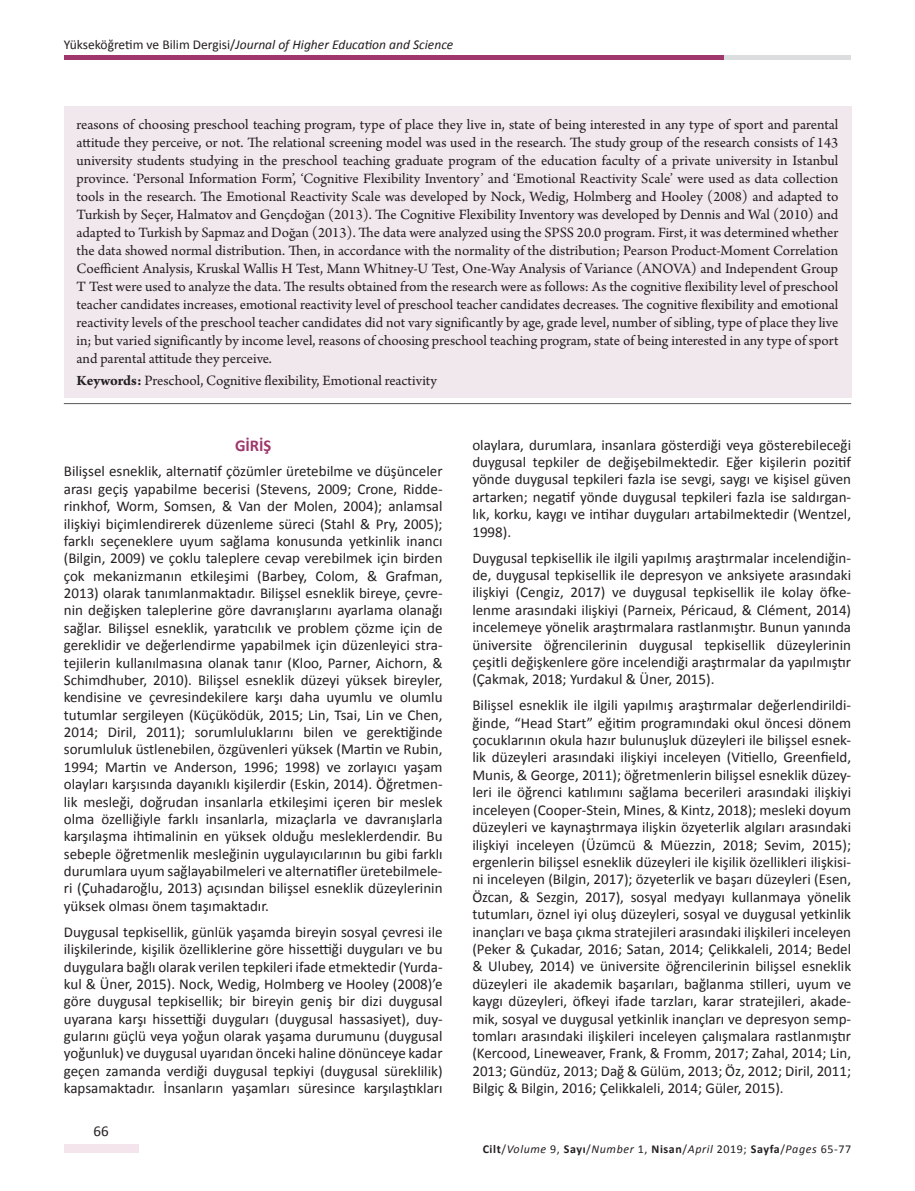
<style>
.page{position:relative;width:915px;height:1191px;background:#fff}
.page>*{position:absolute;margin:0;border:0;box-sizing:border-box;transform-origin:0 0}
.t1{font:700 16.5px "Calibri";color:#9f366c}
.t2{font:15px/17.4px "Calibri";color:#231f20;text-align:justify}
.t3{font:15px/18px "Arno Pro";color:#231f20;text-align:justify}
.t4{font:italic 13.5px "Calibri";color:#231f20}
.t5{font:italic 12px "Calibri";letter-spacing:.05em;color:#231f20}
.s1{font-style:normal}
.s2{font-weight:700}
.s3{font-weight:700;font-style:normal}
</style>
<div class="page">
<div style="left:64px;top:1144px;width:74px;height:8px;background:#f3e5eb"></div>
<div style="left:719px;top:55px;width:131px;height:5px;background:#dcdddf"></div>
<div style="left:64px;top:55px;width:659px;height:5px;background:#9f366c"></div>
<div style="left:64px;top:106px;width:786px;height:292px;background:#f1e8ed"></div>
<hr style="left:64px;top:403px;width:786px;height:1px;background:#57585a">
<p class="t4" style="left:64px;top:36px;width:391px"><span class="s1">Yükseköğretim ve Bilim Dergisi/</span>Journal of Higher Education and Science</p>
<p class="t3" style="left:77px;top:116px;width:763px">reasons of choosing preschool teaching program, type of place they live in, state of being interested in any type of sport and parental attitude they perceive, or not. The relational screening model was used in the research. The study group of the research consists of 143 university students studying in the preschool teaching graduate program of the education faculty of a private university in Istanbul province. ‘Personal Information Form’, ‘Cognitive Flexibility Inventory’ and ‘Emotional Reactivity Scale’ were used as data collection tools in the research. The Emotional Reactivity Scale was developed by Nock, Wedig, Holmberg and Hooley (2008) and adapted to Turkish by Seçer, Halmatov and Gençdoğan (2013). The Cognitive Flexibility Inventory was developed by Dennis and Wal (2010) and adapted to Turkish by Sapmaz and Doğan (2013). The data were analyzed using the SPSS 20.0 program. First, it was determined whether the data showed normal distribution. Then, in accordance with the normality of the distribution; Pearson Product-Moment Correlation Coefficient Analysis, Kruskal Wallis H Test, Mann Whitney-U Test, One-Way Analysis of Variance (ANOVA) and Independent Group T Test were used to analyze the data. The results obtained from the research were as follows: As the cognitive flexibility level of preschool teacher candidates increases, emotional reactivity level of preschool teacher candidates decreases. The cognitive flexibility and emotional reactivity levels of the preschool teacher candidates did not vary significantly by age, grade level, number of sibling, type of place they live in; but varied significantly by income level, reasons of choosing preschool teaching program, state of being interested in any type of sport and parental attitude they perceive.</p>
<p class="t3" style="left:77px;top:372px;width:362px"><span class="s2">Keywords:</span> Preschool, Cognitive flexibility, Emotional reactivity</p>
<p class="t1" style="left:235px;top:434px;width:38px">GİRİŞ</p>
<p class="t2" style="left:64px;top:463px;width:380px">Bilişsel esneklik, alternatif çözümler üretebilme ve düşünceler arası geçiş yapabilme becerisi (Stevens, 2009; Crone, Ridde&shy;rinkhof, Worm, Somsen, &amp; Van der Molen, 2004); anlamsal ilişkiyi biçimlendirerek düzenleme süreci (Stahl &amp; Pry, 2005); farklı seçeneklere uyum sağlama konusunda yetkinlik inancı (Bilgin, 2009) ve çoklu taleplere cevap verebilmek için birden çok mekanizmanın etkileşimi (Barbey, Colom, &amp; Grafman, 2013) olarak tanımlanmaktadır. Bilişsel esneklik bireye, çevre&shy;nin değişken taleplerine göre davranışlarını ayarlama olanağı sağlar. Bilişsel esneklik, yaratıcılık ve problem çözme için de gereklidir ve değerlendirme yapabilmek için düzenleyici stra&shy;tejilerin kullanılmasına olanak tanır (Kloo, Parner, Aichorn, &amp; Schimdhuber, 2010). Bilişsel esneklik düzeyi yüksek bireyler, kendisine ve çevresindekilere karşı daha uyumlu ve olumlu tutumlar sergileyen (Küçüködük, 2015; Lin, Tsai, Lin ve Chen, 2014; Diril, 2011); sorumluluklarını bilen ve gerektiğinde sorumluluk üstlenebilen, özgüvenleri yüksek (Martin ve Rubin, 1994; Martin ve Anderson, 1996; 1998) ve zorlayıcı yaşam olayları karşısında dayanıklı kişilerdir (Eskin, 2014). Öğretmen&shy;lik mesleği, doğrudan insanlarla etkileşimi içeren bir meslek olma özelliğiyle farklı insanlarla, mizaçlarla ve davranışlarla karşılaşma ihtimalinin en yüksek olduğu mesleklerdendir. Bu sebeple öğretmenlik mesleğinin uygulayıcılarının bu gibi farklı durumlara uyum sağlayabilmeleri ve alternatifler üretebilmele&shy;ri (Çuhadaroğlu, 2013) açısından bilişsel esneklik düzeylerinin yüksek olması önem taşımaktadır.</p>
<p class="t2" style="left:64px;top:923px;width:380px">Duygusal tepkisellik, günlük yaşamda bireyin sosyal çevresi ile ilişkilerinde, kişilik özelliklerine göre hissettiği duyguları ve bu duygulara bağlı olarak verilen tepkileri ifade etmektedir (Yurda&shy;kul &amp; Üner, 2015). Nock, Wedig, Holmberg ve Hooley (2008)’e göre duygusal tepkisellik; bir bireyin geniş bir dizi duygusal uyarana karşı hissettiği duyguları (duygusal hassasiyet), duy&shy;gularını güçlü veya yoğun olarak yaşama durumunu (duygusal yoğunluk) ve duygusal uyarıdan önceki haline dönünceye kadar geçen zamanda verdiği duygusal tepkiyi (duygusal süreklilik) kapsamaktadır. İnsanların yaşamları süresince karşılaştıkları</p>
<p class="t2" style="left:93px;top:1122px;width:17px">66</p>
<p class="t2" style="left:472px;top:436px;width:380px">olaylara, durumlara, insanlara gösterdiği veya gösterebileceği duygusal tepkiler de değişebilmektedir. Eğer kişilerin pozitif yönde duygusal tepkileri fazla ise sevgi, saygı ve kişisel güven artarken; negatif yönde duygusal tepkileri fazla ise saldırgan&shy;lık, korku, kaygı ve intihar duyguları artabilmektedir (Wentzel, 1998).</p>
<p class="t2" style="left:472px;top:549px;width:380px">Duygusal tepkisellik ile ilgili yapılmış araştırmalar incelendiğin&shy;de, duygusal tepkisellik ile depresyon ve anksiyete arasındaki ilişkiyi (Cengiz, 2017) ve duygusal tepkisellik ile kolay öfke&shy;lenme arasındaki ilişkiyi (Parneix, Péricaud, &amp; Clément, 2014) incelemeye yönelik araştırmalara rastlanmıştır. Bunun yanında üniversite öğrencilerinin duygusal tepkisellik düzeylerinin çeşitli değişkenlere göre incelendiği araştırmalar da yapılmıştır (Çakmak, 2018; Yurdakul &amp; Üner, 2015).</p>
<p class="t2" style="left:472px;top:696px;width:380px">Bilişsel esneklik ile ilgili yapılmış araştırmalar değerlendirildi&shy;ğinde, “Head Start” eğitim programındaki okul öncesi dönem çocuklarının okula hazır bulunuşluk düzeyleri ile bilişsel esnek&shy;lik düzeyleri arasındaki ilişkiyi inceleyen (Vitiello, Greenfield, Munis, &amp; George, 2011); öğretmenlerin bilişsel esneklik düzey&shy;leri ile öğrenci katılımını sağlama becerileri arasındaki ilişkiyi inceleyen (Cooper-Stein, Mines, &amp; Kintz, 2018); mesleki doyum düzeyleri ve kaynaştırmaya ilişkin özyeterlik algıları arasındaki ilişkiyi inceleyen (Üzümcü &amp; Müezzin, 2018; Sevim, 2015); ergenlerin bilişsel esneklik düzeyleri ile kişilik özellikleri ilişkisi&shy;ni inceleyen (Bilgin, 2017); özyeterlik ve başarı düzeyleri (Esen, Özcan, &amp; Sezgin, 2017), sosyal medyayı kullanmaya yönelik tutumları, öznel iyi oluş düzeyleri, sosyal ve duygusal yetkinlik inançları ve başa çıkma stratejileri arasındaki ilişkileri inceleyen (Peker &amp; Çukadar, 2016; Satan, 2014; Çelikkaleli, 2014; Bedel &amp; Ulubey, 2014) ve üniversite öğrencilerinin bilişsel esneklik düzeyleri ile akademik başarıları, bağlanma stilleri, uyum ve kaygı düzeyleri, öfkeyi ifade tarzları, karar stratejileri, akade&shy;mik, sosyal ve duygusal yetkinlik inançları ve depresyon semp&shy;tomları arasındaki ilişkileri inceleyen çalışmalara rastlanmıştır (Kercood, Lineweaver, Frank, &amp; Fromm, 2017; Zahal, 2014; Lin, 2013; Gündüz, 2013; Dağ &amp; Gülüm, 2013; Öz, 2012; Diril, 2011; Bilgiç &amp; Bilgin, 2016; Çelikkaleli, 2014; Güler, 2015).</p>
<p class="t5" style="left:482px;top:1140px;width:370px"><span class="s3">Cilt</span><span class="s1">/</span>Volume <span class="s1">9,</span> <span class="s3">Sayı</span><span class="s1">/</span>Number <span class="s1">1,</span> <span class="s3">Nisan</span><span class="s1">/</span>April <span class="s1">2019;</span> <span class="s3">Sayfa</span><span class="s1">/</span>Pages <span class="s1">65-77</span></p>
</div>
